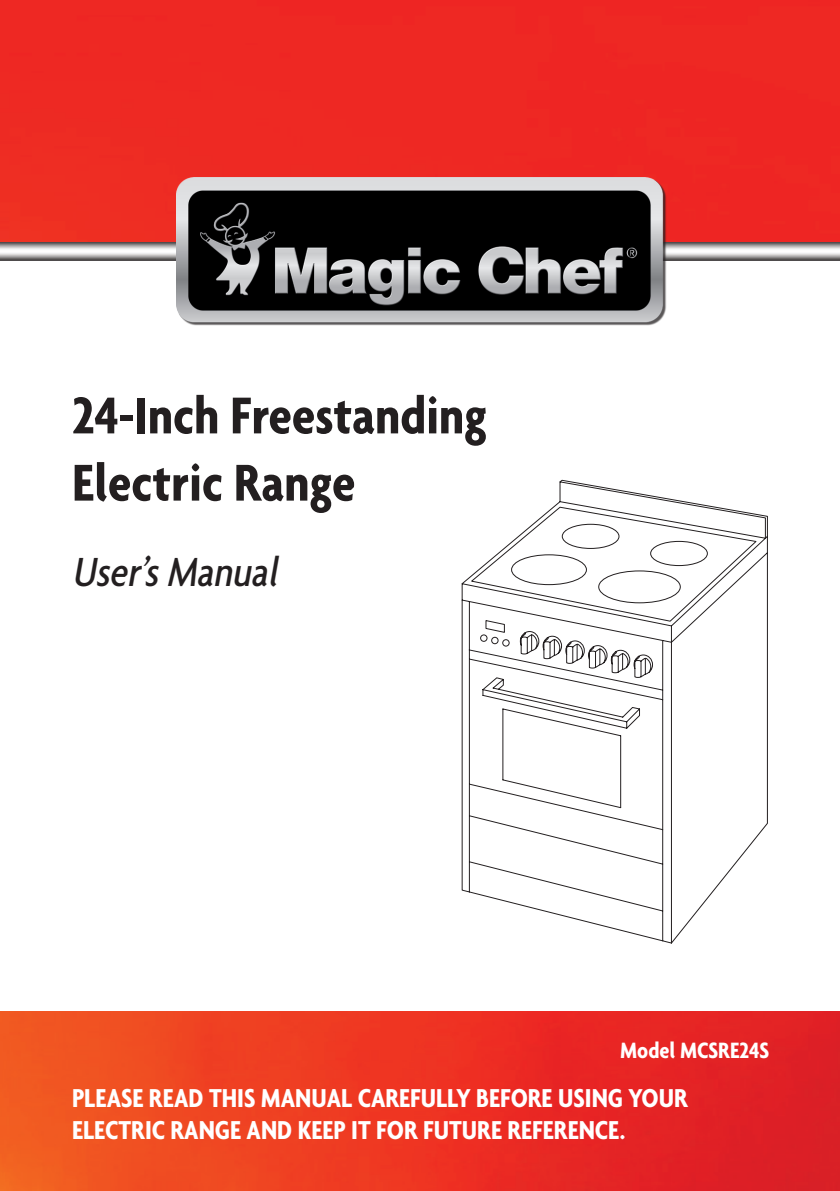
<style>
.page{position:relative;width:840px;height:1191px;background:#fff}
.page>*{position:absolute;margin:0;border:0;box-sizing:border-box;transform-origin:0 0}
.t1{font:700 condensed 56px/67.2px "Agenda";color:#231f20}
.t2{font:italic 500 condensed 44px "Agenda";color:#231f20}
.t3{font:700 condensed 28px/32.2px "Agenda";color:#fff}
.t4{font:700 condensed 24px "Agenda";color:#fff}
</style>
<div class="page">
<img style="left:0;top:0;width:839px;height:1191px">
<div style="left:0;top:251px;width:839px;height:760px;background:#fff"></div>
<img style="left:0;top:242px;width:839px;height:18px">
<img style="left:176px;top:177px;width:490px;height:149px">
<svg style="left:461px;top:479px;width:307px;height:465px"></svg>
<h1 class="t1" style="left:72px;top:380px;width:416px">24-Inch Freestanding<br>Electric Range</h1>
<h2 class="t2" style="left:72px;top:546px;width:215px">User’sManual</h2>
<p class="t4" style="left:619px;top:1035px;width:151px">Model MCSRE24S</p>
<p class="t3" style="left:72px;top:1081px;width:617px">PLEASE READ THIS MANUAL CAREFULLY BEFORE USING YOUR<br>ELECTRIC RANGE AND KEEP IT FOR FUTURE REFERENCE.</p>
</div>
